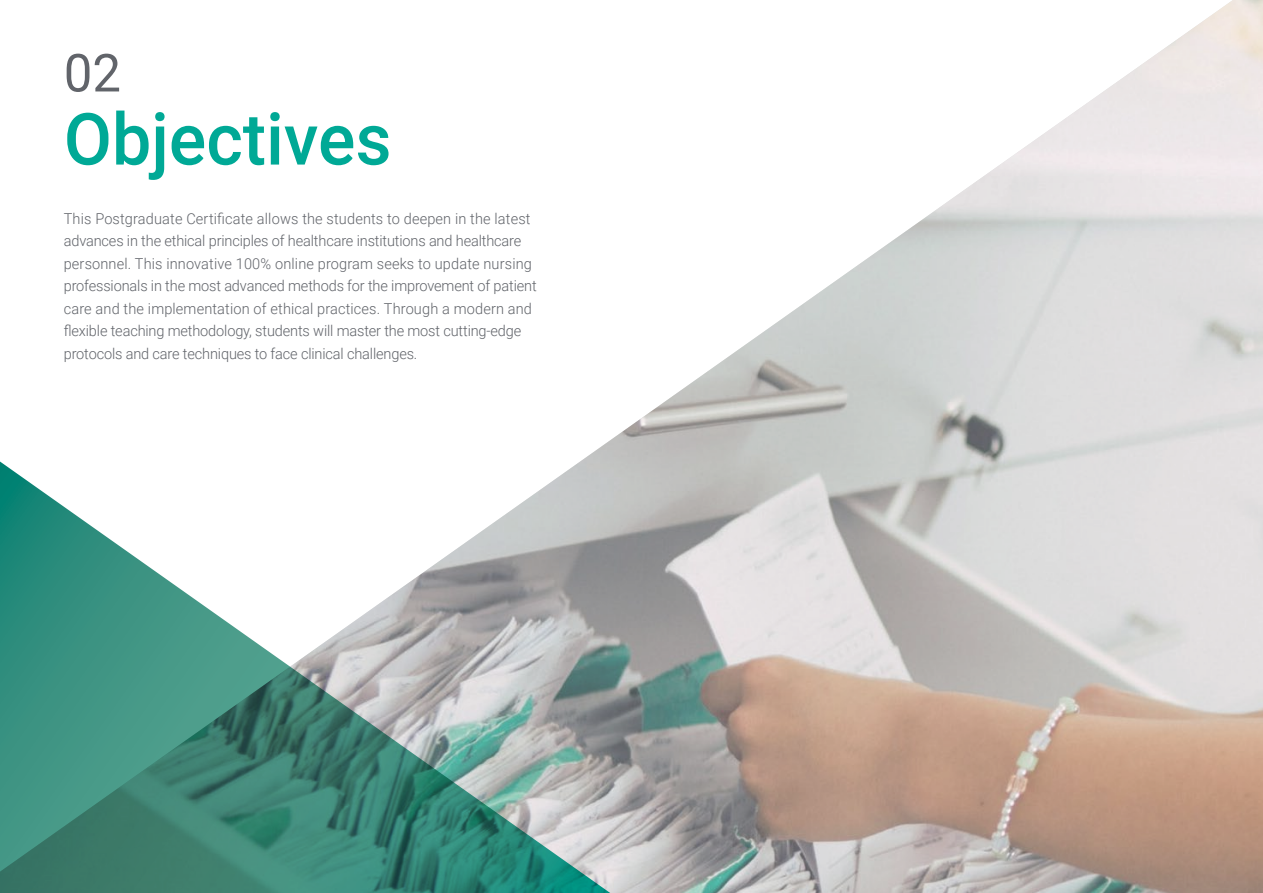
<style>
.page{position:relative;width:1263px;height:893px;background:#fff}
.page>*{position:absolute;margin:0;border:0;box-sizing:border-box;transform-origin:0 0}
.t1{font:500 72px "Roboto";color:#00a996}
.t2{font:52.5px "Roboto";color:#61646a}
.t3{font:300 15px/22.5px "Roboto";letter-spacing:-.01em;color:#61646a}
</style>
<div class="page">
<img style="left:602px;top:0;width:661px;height:893px">
<svg style="left:0;top:446px;width:640px;height:447px"></svg>
<h2 class="t2" style="left:64px;top:36px;width:59px">02</h2>
<h1 class="t1" style="left:64px;top:89px;width:329px">Objectives</h1>
<p class="t3" style="left:64px;top:207px;width:474px">This Postgraduate Certificate allows the students to deepen in the latest advances in the ethical principles of healthcare institutions and healthcare personnel. This innovative 100% online program seeks to update nursing professionals in the most advanced methods for the improvement of patient care and the implementation of ethical practices. Through a modern and flexible teaching methodology, students will master the most cutting-edge protocols and care techniques to face clinical challenges.</p>
</div>
